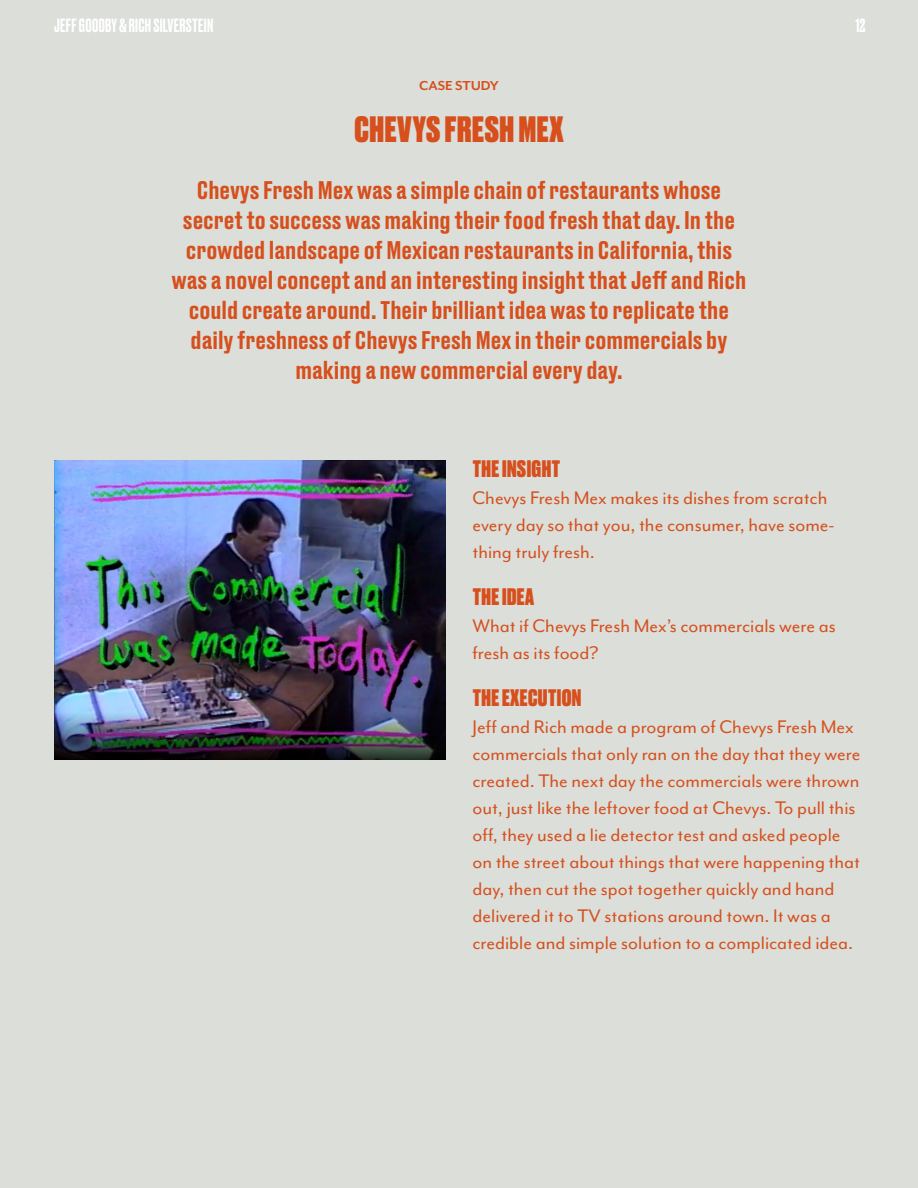
<style>
.page{position:relative;width:918px;height:1188px;background:#dbded9}
.page>*{position:absolute;margin:0;border:0;box-sizing:border-box;transform-origin:0 0}
.t1{font:800 34.5px "Druk";letter-spacing:.02em;color:#d64f1c}
.t2{font:500 24px/30px "Druk Text";color:#d64f1c;text-align:center}
.t3{font:800 22.5px "Druk";letter-spacing:.02em;color:#d64f1c}
.t4{font:21px/27px "Mr Eaves Mod OT";color:#d64f1c}
.t5{font:500 18px "Druk";letter-spacing:.02em;color:#fff}
.t6{font:700 15px "Mr Eaves Mod OT";color:#d64f1c}
</style>
<div class="page">
<img style="left:54px;top:461px;width:392px;height:299px">
<p class="t5" style="left:54px;top:13px;width:161px">JEFF GOODBY &amp; RICH SILVERSTEIN</p>
<p class="t5" style="left:855px;top:13px;width:11px">12</p>
<p class="t6" style="left:419px;top:78px;width:81px">CASE STUDY</p>
<h1 class="t1" style="left:354px;top:105px;width:211px">CHEVYS FRESH MEX</h1>
<p class="t2" style="left:172px;top:173px;width:576px">Chevys Fresh Mex was a simple chain of restaurants whose secret to success was making their food fresh that day. In the crowded landscape of Mexican restaurants in California, this was a novel concept and an interesting insight that Jeff and Rich could create around. Their brilliant idea was to replicate the daily freshness of Chevys Fresh Mex in their commercials by making a new commercial every day.</p>
<p class="t3" style="left:473px;top:453px;width:89px">THE INSIGHT</p>
<p class="t4" style="left:472px;top:484px;width:364px">Chevys Fresh Mex makes its dishes from scratch every day so that you, the consumer, have some&shy;thing truly fresh.</p>
<p class="t3" style="left:473px;top:581px;width:63px">THE IDEA</p>
<p class="t4" style="left:472px;top:613px;width:365px">What if Chevys Fresh Mex’s commercials were as fresh as its food?</p>
<p class="t3" style="left:473px;top:682px;width:110px">THE EXECUTION</p>
<p class="t4" style="left:472px;top:714px;width:389px">Jeff and Rich made a program of Chevys Fresh Mex commercials that only ran on the day that they were created. The next day the commercials were thrown out, just like the leftover food at Chevys. To pull this off, they used a lie detector test and asked people on the street about things that were happening that day, then cut the spot together quickly and hand delivered it to TV stations around town. It was a credible and simple solution to a complicated idea.</p>
</div>
